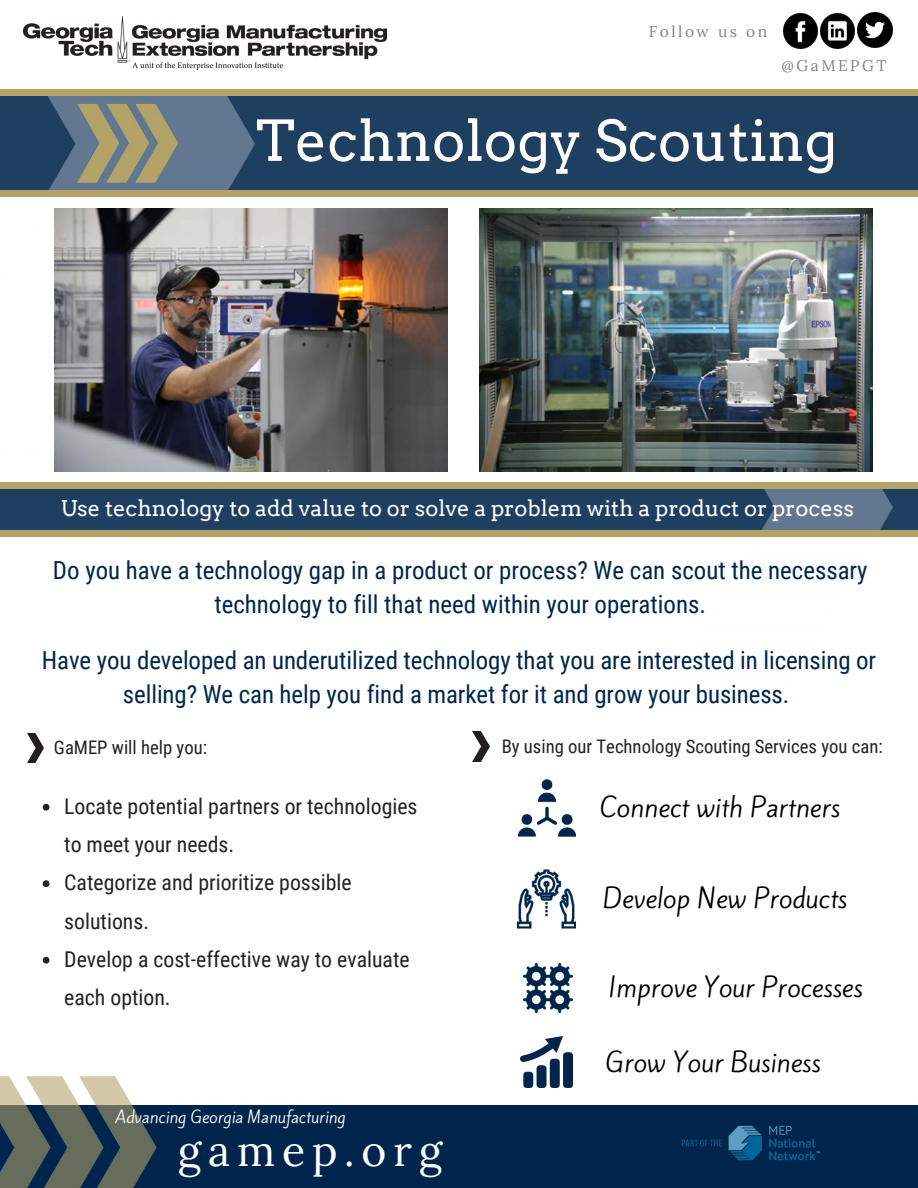
<style>
.page{position:relative;width:918px;height:1188px;background:#fff}
.page>*{position:absolute;margin:0;border:0;box-sizing:border-box;transform-origin:0 0}
.t1{font:55.95px "Arvo";color:#fff}
.t2{font:42.75px "Lora";letter-spacing:.16em;color:#fff}
.t3{font:24.9px/33.8px "Roboto Condensed";letter-spacing:-.005em;color:#00254c;text-align:center}
.t4{font:24.9px "Kite One";color:#000}
.t5{font:21.75px/38.2px "Roboto Condensed";color:#222}
.t6{font:21.75px "Arvo";color:#fff}
.t7{font:18.75px "Roboto Condensed";color:#222}
.t8{font:15.6px "Kite One";color:#fff}
.t9{font:15.6px "Lora";letter-spacing:.16em;color:#828282}
</style>
<div class="page">
<div style="left:0;top:1106px;width:918px;height:82px;background:#00254c"></div>
<svg style="left:43px;top:804px;width:7px;height:7px"></svg>
<svg style="left:43px;top:880px;width:7px;height:7px"></svg>
<svg style="left:43px;top:957px;width:7px;height:7px"></svg>
<img style="left:27px;top:734px;width:17px;height:29px">
<img style="left:472px;top:731px;width:17px;height:31px">
<div style="left:0;top:94px;width:918px;height:98px;background:#1f3f61"></div>
<div style="left:0;top:485px;width:918px;height:49px;background:#1f3f61"></div>
<img style="left:652px;top:471px;width:240px;height:59px">
<img style="left:820px;top:14px;width:35px;height:34px">
<img style="left:783px;top:14px;width:35px;height:34px">
<img style="left:23px;top:27px;width:231px;height:163px">
<img style="left:24px;top:16px;width:363px;height:54px">
<img style="left:857px;top:12px;width:35px;height:35px">
<img style="left:65px;top:101px;width:118px;height:83px">
<img style="left:94px;top:101px;width:60px;height:83px">
<div style="left:0;top:190px;width:918px;height:7px;background:#b3a369"></div>
<div style="left:0;top:89px;width:918px;height:7px;background:#b3a369"></div>
<div style="left:0;top:483px;width:918px;height:6px;background:#b3a369"></div>
<div style="left:0;top:530px;width:918px;height:7px;background:#b3a369"></div>
<img style="left:519px;top:780px;width:57px;height:57px">
<img style="left:518px;top:870px;width:58px;height:58px">
<img style="left:523px;top:963px;width:50px;height:49px">
<img style="left:521px;top:1036px;width:52px;height:52px">
<img style="left:682px;top:1125px;width:138px;height:36px">
<img style="left:54px;top:208px;width:394px;height:263px">
<img style="left:479px;top:208px;width:394px;height:263px">
<img style="left:114px;top:1076px;width:52px;height:112px">
<img style="left:61px;top:1076px;width:53px;height:112px">
<img style="left:0;top:1076px;width:61px;height:112px">
<p class="t9" style="left:649px;top:21px;width:120px">Follow us on</p>
<p class="t9" style="left:782px;top:55px;width:106px">@GaMEPGT</p>
<h1 class="t1" style="left:256px;top:107px;width:583px">Technology Scouting</h1>
<p class="t6" style="left:61px;top:495px;width:795px">Use technology to add value to or solve a problem with a product or process</p>
<p class="t3" style="left:53px;top:553px;width:816px">Do you have a technology gap in a product or process? We can scout the necessary technology to fill that need within your operations.</p>
<p class="t3" style="left:42px;top:643px;width:836px">Have you developed an underutilized technology that you are interested in licensing or selling? We can help you find a market for it and grow your business.</p>
<p class="t7" style="left:54px;top:734px;width:155px">GaMEP will help you:</p>
<p class="t5" style="left:64px;top:786px;width:355px">Locate potential partners or technologies to meet your needs.<br>Categorize and prioritize possible solutions.<br>Develop a cost-effective way to evaluate each option.</p>
<p class="t8" style="left:116px;top:1106px;width:232px">Advancing Georgia Manufacturing</p>
<h2 class="t2" style="left:178px;top:1122px;width:266px">gamep.org</h2>
<p class="t7" style="left:502px;top:733px;width:382px">By using our Technology Scouting Services you can:</p>
<p class="t4" style="left:600px;top:790px;width:242px">Connect with Partners</p>
<p class="t4" style="left:603px;top:881px;width:246px">Develop New Products</p>
<p class="t4" style="left:609px;top:970px;width:255px">Improve Your Processes</p>
<p class="t4" style="left:606px;top:1045px;width:216px">Grow Your Business</p>
</div>
